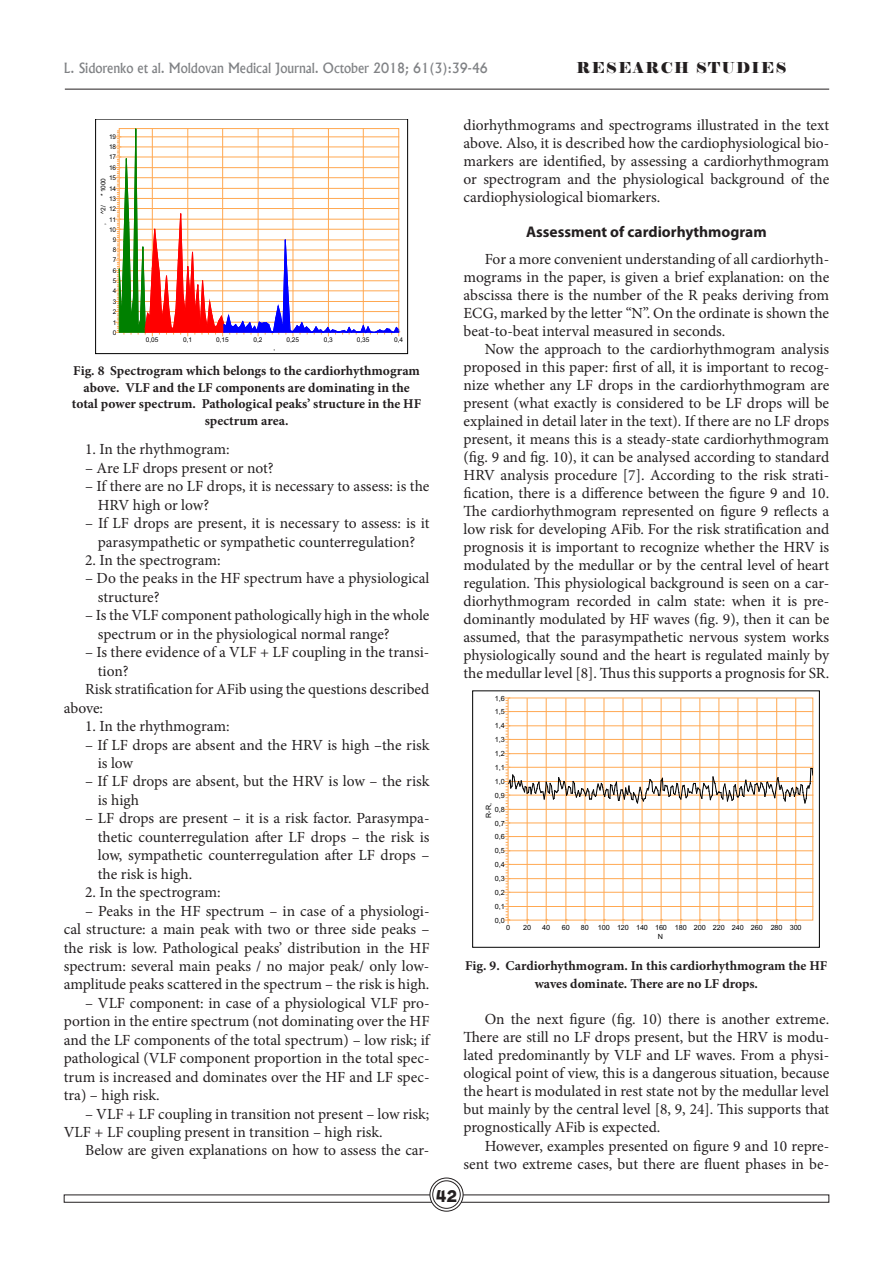
<style>
.page{position:relative;width:893px;height:1276px;background:#fff}
.page>*{position:absolute;margin:0;border:0;box-sizing:border-box;transform-origin:0 0}
.t1{font:15.45px/18px "Minion Pro";color:#231f20;text-align:justify}
.t2{font:700 15.45px "Myriad Pro";color:#231f20}
.t3{font:15px "Elephant";letter-spacing:.1em;color:#231f20}
.t4{font:15px "Adver Gothic";color:#231f20;scale:.9 1}
.t5{font:700 13.5px/16.5px "Minion Pro";color:#231f20;text-align:center}
.t6{font:500 13.5px "Albertus";color:#808285;scale:.95 1}
.t7{font:7.2px "Arial";color:#000}
.t8{font:7.05px/14px "Arial";letter-spacing:-.01em;color:#000;text-align:justify}
.t9{font:6.45px/10.4px "Arial";letter-spacing:-.01em;color:#000;text-align:center}
</style>
<div class="page">
<svg style="left:430px;top:1178px;width:33px;height:33px"></svg>
<div style="left:429px;top:1177px;width:35px;height:34px;border:1px solid #231f20;border-radius:50%"></div>
<div style="left:433px;top:1180px;width:27px;height:28px;background:#fff;border-radius:50%"></div>
<div style="left:432px;top:1180px;width:29px;height:28px;border:1px solid #231f20;border-radius:50%"></div>
<hr style="left:65px;top:89px;width:764px;height:1px;background:#231f20">
<svg style="left:504px;top:697px;width:309px;height:226px"></svg>
<div style="left:96px;top:119px;width:312px;height:235px;border:1px solid #000"></div>
<svg style="left:116px;top:88px;width:284px;height:249px"></svg>
<p class="t6" style="left:64px;top:59px;width:448px">L. Sidorenko et al. Moldovan Medical Journal. October 2018; 61(3):39-46</p>
<p class="t3" style="left:576px;top:59px;width:198px">RESEARCH STUDIES</p>
<p class="t9" style="left:109px;top:132px;width:9px">19<br>18<br>17<br>16<br>15<br>14<br>13<br>12<br>11<br>10<br>9<br>8<br>7<br>6<br>5<br>4<br>3<br>2<br>1<br>0</p>
<p class="t9" style="left:98px;top:196px;width:20px;rotate:-90deg">* 1000</p>
<p class="t9" style="left:98px;top:214px;width:10px;rotate:-90deg">^2/</p>
<p class="t9" style="left:98px;top:225px;width:3px;rotate:-90deg">,</p>
<p class="t9" style="left:146px;top:334px;width:14px">0,05</p>
<p class="t9" style="left:183px;top:334px;width:10px">0,1</p>
<p class="t9" style="left:216px;top:334px;width:14px">0,15</p>
<p class="t9" style="left:254px;top:334px;width:10px">0,2</p>
<p class="t9" style="left:287px;top:334px;width:14px">0,25</p>
<p class="t9" style="left:324px;top:334px;width:10px">0,3</p>
<p class="t9" style="left:357px;top:334px;width:14px">0,35</p>
<p class="t9" style="left:394px;top:334px;width:10px">0,4</p>
<p class="t5" style="left:72px;top:362px;width:351px">Fig. 8 Spectrogram which belongs to the cardiorhythmogram above. VLF and the LF components are dominating in the total power spectrum. Pathological peaks’ structure in the HF spectrum area.</p>
<p class="t1" style="left:85px;top:440px;width:146px">1. In the rhythmogram:</p>
<p class="t1" style="left:85px;top:459px;width:190px">– Are LF drops present or not?</p>
<p class="t1" style="left:98px;top:477px;width:333px;line-height:18.5px;text-indent:-13px">– If there are no LF drops, it is necessary to assess: is the<br>HRV high or low?</p>
<p class="t1" style="left:85px;top:514px;width:346px;line-height:18.5px;text-align:center">– If LF drops are present, it is necessary to assess: is it parasympathetic or sympathetic counterregulation?</p>
<p class="t1" style="left:85px;top:551px;width:137px">2. In the spectrogram:</p>
<p class="t1" style="left:98px;top:569px;width:333px;line-height:18.5px;text-indent:-13px">– Do the peaks in the HF spectrum have a physiological structure?</p>
<p class="t1" style="left:98px;top:606px;width:333px;line-height:18.5px;text-indent:-13px">– Is the VLF component pathologically high in the whole spectrum or in the physiological normal range?</p>
<p class="t1" style="left:85px;top:643px;width:346px">– Is there evidence of a VLF + LF coupling in the transi-</p>
<p class="t1" style="left:98px;top:662px;width:32px">tion?</p>
<p class="t1" style="left:85px;top:680px;width:346px">Risk stratification for AFib using the questions described</p>
<p class="t1" style="left:64px;top:699px;width:41px">above:</p>
<p class="t1" style="left:85px;top:717px;width:146px">1. In the rhythmogram:</p>
<p class="t1" style="left:98px;top:735px;width:333px;line-height:18.5px;text-indent:-13px">– If LF drops are absent and the HRV is high –the risk is low</p>
<p class="t1" style="left:98px;top:772px;width:333px;line-height:18.5px;text-indent:-13px">– If LF drops are absent, but the HRV is low – the risk is high</p>
<p class="t1" style="left:98px;top:809px;width:333px;line-height:18.5px;text-indent:-13px">– LF drops are present – it is a risk factor. Parasympa&shy;thetic counterregulation after LF drops – the risk is low, sympathetic counterregulation after LF drops – the risk is high.</p>
<p class="t1" style="left:85px;top:883px;width:137px">2. In the spectrogram:</p>
<p class="t1" style="left:64px;top:901px;width:367px;line-height:18.5px;text-indent:21px">– Peaks in the HF spectrum – in case of a physiologi&shy;cal structure: a main peak with two or three side peaks – the risk is low. Pathological peaks’ distribution in the HF spectrum: several main peaks / no major peak/ only low&shy;amplitude peaks scattered in the spectrum – the risk is high.</p>
<p class="t1" style="left:64px;top:993px;width:367px;line-height:18.5px;text-indent:21px">– VLF component: in case of a physiological VLF pro&shy;portion in the entire spectrum (not dominating over the HF and the LF components of the total spectrum) – low risk; if pathological (VLF component proportion in the total spec&shy;trum is increased and dominates over the HF and LF spec&shy;tra) – high risk.</p>
<p class="t1" style="left:64px;top:1104px;width:367px;line-height:18.5px;text-indent:21px">– VLF + LF coupling in transition not present – low risk;<br>VLF + LF coupling present in transition – high risk.</p>
<p class="t1" style="left:85px;top:1141px;width:346px">Below are given explanations on how to assess the car-</p>
<p class="t1" style="left:463px;top:116px;width:367px">diorhythmograms and spectrograms illustrated in the text above. Also, it is described how the cardiophysiological bio&shy;markers are identified, by assessing a cardiorhythmogram or spectrogram and the physiological background of the cardiophysiological biomarkers.</p>
<p class="t2" style="left:526px;top:222px;width:242px">Assessment of cardiorhythmogram</p>
<p class="t1" style="left:463px;top:250px;width:367px;text-indent:21px">For a more convenient understanding of all cardiorhyth&shy;mograms in the paper, is given a brief explanation: on the abscissa there is the number of the R peaks deriving from ECG, marked by the letter “N”. On the ordinate is shown the beat-to-beat interval measured in seconds.</p>
<p class="t1" style="left:463px;top:340px;width:367px;text-indent:21px">Now the approach to the cardiorhythmogram analysis proposed in this paper: first of all, it is important to recog&shy;nize whether any LF drops in the cardiorhythmogram are present (what exactly is considered to be LF drops will be explained in detail later in the text). If there are no LF drops present, it means this is a steady-state cardiorhythmogram (fig. 9 and fig. 10), it can be analysed according to standard HRV analysis procedure [7]. According to the risk strati&shy;fication, there is a difference between the figure 9 and 10.<br>The cardiorhythmogram represented on figure 9 reflects a low risk for developing AFib. For the risk stratification and prognosis it is important to recognize whether the HRV is modulated by the medullar or by the central level of heart regulation. This physiological background is seen on a car&shy;diorhythmogram recorded in calm state: when it is pre&shy;dominantly modulated by HF waves (fig. 9), then it can be assumed, that the parasympathetic nervous system works physiologically sound and the heart is regulated mainly by the medullar level [8]. Thus this supports a prognosis for SR.</p>
<p class="t8" style="left:495px;top:691px;width:11px">1,6<br>1,5<br>1,4<br>1,3<br>1,2<br>1,1<br>1,0<br>0,9<br>0,8<br>0,7<br>0,6<br>0,5<br>0,4<br>0,3<br>0,2<br>0,1<br>0,0</p>
<p class="t5" style="left:465px;top:957px;width:364px;line-height:18px">Fig. 9. Cardiorhythmogram. In this cardiorhythmogram the HF waves dominate. There are no LF drops.</p>
<p class="t1" style="left:463px;top:1010px;width:367px;text-indent:21px">On the next figure (fig. 10) there is another extreme.<br>There are still no LF drops present, but the HRV is modu&shy;lated predominantly by VLF and LF waves. From a physi&shy;ological point of view, this is a dangerous situation, because the heart is modulated in rest state not by the medullar level but mainly by the central level [8, 9, 24]. This supports that prognostically AFib is expected.</p>
<p class="t1" style="left:463px;top:1136px;width:367px;line-height:18.5px;text-align:right">However, examples presented on figure 9 and 10 repre&shy;sent two extreme cases, but there are fluent phases in be-</p>
<p class="t7" style="left:484px;top:818px;width:16px;rotate:-90deg">R-R,</p>
<p class="t8" style="left:506px;top:920px;width:6px">0</p>
<p class="t8" style="left:523px;top:920px;width:9px">20</p>
<p class="t8" style="left:542px;top:920px;width:9px">40</p>
<p class="t8" style="left:562px;top:920px;width:9px">60</p>
<p class="t8" style="left:581px;top:920px;width:9px">80</p>
<p class="t8" style="left:598px;top:920px;width:205px">100 120 140 160 180 200 220 240 260 280 300</p>
<p class="t8" style="left:658px;top:929px;width:7px">N</p>
<p class="t4" style="left:436px;top:1186px;width:25px">42</p>
</div>
